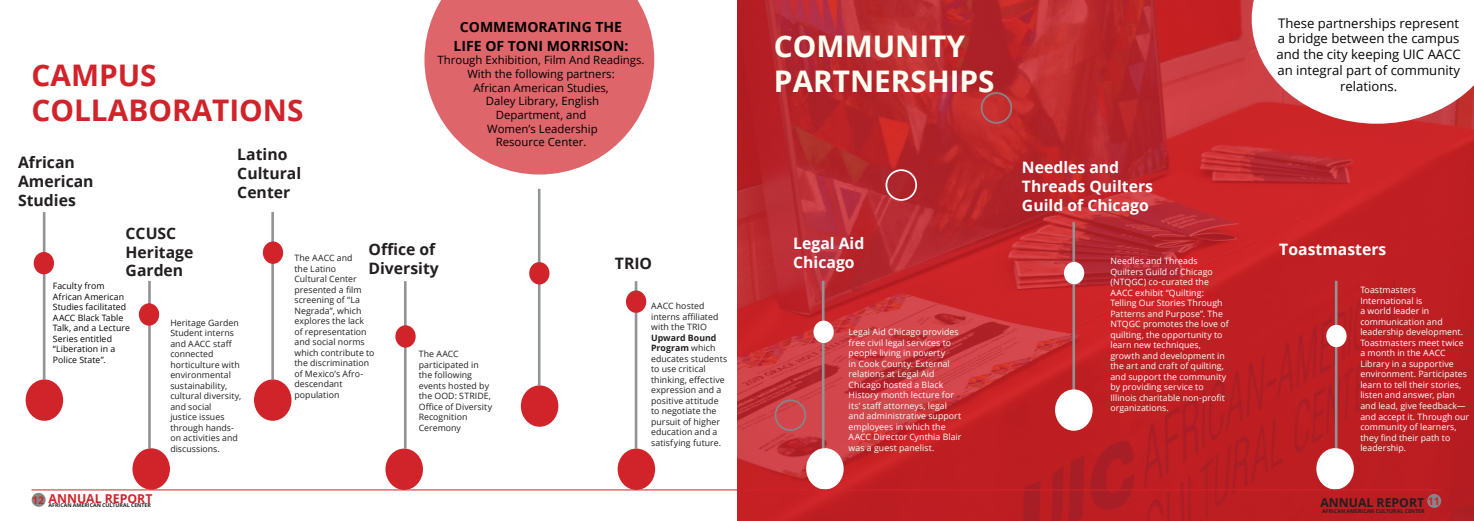
<style>
.page{position:relative;width:1474px;height:521px;background:#fff}
.page>*{position:absolute;margin:0;border:0;box-sizing:border-box;transform-origin:0 0}
.t1{font:700 29.75px "Open Sans";color:#fffef2}
.t2{font:700 29.75px "Open Sans";color:#d1232a}
.t3{font:700 15.75px/18.9px "Open Sans";color:#231f20}
.t4{font:700 15.75px/18.9px "Open Sans";color:#fff}
.t5{font:700 14px "Open Sans";color:#000}
.t6{font:13.12px/15.8px "Open Sans";color:#040503;text-align:center}
.t7{font:700 12.25px "Open Sans";color:#231f20}
.t8{font:700 12.25px "Open Sans";color:#d1232a}
.t9{font:11.38px/13.7px "Open Sans";color:#000;text-align:center}
.t10{font:700 10.5px "Open Sans";color:#d1232a}
.t11{font:8.75px/10.5px "Open Sans";letter-spacing:.005em;color:#fff}
.t12{font:8.75px/10.5px "Open Sans";letter-spacing:.005em;color:#231f20}
.t13{font:8.75px/10.5px "Open Sans";letter-spacing:.005em;color:#040503}
.t14{font:700 5.25px "Open Sans";color:#231f20}
.s1{font-weight:700}
</style>
<div class="page">
<img style="left:737px;top:0;width:736px;height:521px">
<div style="left:885px;top:169px;width:32px;height:32px;border:2px solid #fff;border-radius:50%"></div>
<div style="left:980px;top:92px;width:32px;height:32px;border:2px solid #848689;border-radius:50%"></div>
<div style="left:774px;top:399px;width:32px;height:32px;border:2px solid #848689;border-radius:50%"></div>
<div style="left:1427px;top:494px;width:14px;height:14px;background:#848689;border-radius:50%"></div>
<div style="left:32px;top:493px;width:14px;height:14px;background:#848689;border-radius:50%"></div>
<hr style="left:822px;top:281px;width:2px;height:167px;background:#919396">
<hr style="left:1072px;top:222px;width:3px;height:167px;background:#919396">
<hr style="left:1334px;top:281px;width:3px;height:167px;background:#919396">
<div style="left:806px;top:448px;width:37px;height:41px;background:#fff;border-radius:50%"></div>
<div style="left:1055px;top:389px;width:37px;height:42px;background:#fff;border-radius:50%"></div>
<div style="left:1316px;top:448px;width:37px;height:41px;background:#fff;border-radius:50%"></div>
<div style="left:813px;top:321px;width:20px;height:22px;background:#fff;border-radius:50%"></div>
<div style="left:1063px;top:262px;width:21px;height:22px;background:#fff;border-radius:50%"></div>
<div style="left:1326px;top:325px;width:20px;height:22px;background:#fff;border-radius:50%"></div>
<svg style="left:1251px;top:0;width:222px;height:124px"></svg>
<hr style="left:32px;top:489px;width:1410px;height:1px;background:#d1232a">
<hr style="left:43px;top:212px;width:2px;height:167px;background:#919396">
<hr style="left:148px;top:281px;width:3px;height:167px;background:#919396">
<hr style="left:271px;top:212px;width:3px;height:167px;background:#919396">
<hr style="left:404px;top:281px;width:2px;height:167px;background:#919396">
<hr style="left:538px;top:189px;width:2px;height:196px;background:#919396">
<hr style="left:634px;top:281px;width:3px;height:167px;background:#919396">
<div style="left:26px;top:379px;width:37px;height:42px;background:#d1232a;border-radius:50%"></div>
<div style="left:132px;top:448px;width:38px;height:42px;background:#d1232a;border-radius:50%"></div>
<div style="left:254px;top:379px;width:37px;height:42px;background:#d1232a;border-radius:50%"></div>
<div style="left:385px;top:448px;width:38px;height:42px;background:#d1232a;border-radius:50%"></div>
<div style="left:521px;top:385px;width:37px;height:42px;background:#d1232a;border-radius:50%"></div>
<div style="left:617px;top:448px;width:38px;height:42px;background:#d1232a;border-radius:50%"></div>
<div style="left:34px;top:252px;width:20px;height:22px;background:#d1232a;border-radius:50%"></div>
<div style="left:139px;top:303px;width:20px;height:23px;background:#d1232a;border-radius:50%"></div>
<div style="left:263px;top:241px;width:20px;height:23px;background:#d1232a;border-radius:50%"></div>
<div style="left:395px;top:325px;width:20px;height:23px;background:#d1232a;border-radius:50%"></div>
<div style="left:529px;top:262px;width:20px;height:22px;background:#d1232a;border-radius:50%"></div>
<div style="left:626px;top:290px;width:20px;height:23px;background:#d1232a;border-radius:50%"></div>
<svg style="left:424px;top:0;width:230px;height:175px;fill:#de656a"></svg>
<p class="t5" style="left:460px;top:17px;width:164px">COMMEMORATING THE</p>
<p class="t5" style="left:453px;top:36px;width:176px">LIFE OF TONI MORRISON:</p>
<p class="t9" style="left:437px;top:53px;width:208px">Through Exhibition, Film And Readings.<br>With the following partners:</p>
<p class="t9" style="left:473px;top:80px;width:137px">African American Studies,</p>
<p class="t9" style="left:486px;top:94px;width:115px">Daley Library, English</p>
<p class="t9" style="left:495px;top:108px;width:92px">Department, and</p>
<p class="t9" style="left:487px;top:121px;width:112px">Women’s Leadership</p>
<p class="t9" style="left:495px;top:135px;width:92px">Resource Center.</p>
<p class="t1" style="left:774px;top:25px;width:193px">COMMUNITY</p>
<p class="t2" style="left:32px;top:54px;width:127px">CAMPUS</p>
<p class="t1" style="left:774px;top:60px;width:222px">PARTNERSHIPS</p>
<p class="t2" style="left:32px;top:90px;width:273px">COLLABORATIONS</p>
<p class="t3" style="left:237px;top:145px;width:52px">Latino</p>
<p class="t3" style="left:237px;top:164px;width:65px">Cultural</p>
<p class="t3" style="left:237px;top:182px;width:54px">Center</p>
<p class="t3" style="left:18px;top:153px;width:58px">African</p>
<p class="t3" style="left:18px;top:172px;width:77px">American</p>
<p class="t3" style="left:18px;top:191px;width:59px">Studies</p>
<p class="t3" style="left:126px;top:223px;width:52px">CCUSC</p>
<p class="t3" style="left:126px;top:242px;width:69px">Heritage</p>
<p class="t3" style="left:126px;top:261px;width:59px">Garden</p>
<p class="t13" style="left:53px;top:281px;width:79px">Faculty from<br>African American<br>Studies facilitated<br>AACC Black Table<br>Talk, and a Lecture<br>Series entitled “Liberation in a<br>Police State”.</p>
<p class="t10" style="left:32px;top:492px;width:13px">12</p>
<p class="t8" style="left:49px;top:489px;width:105px">ANNUAL REPORT</p>
<p class="t14" style="left:49px;top:501px;width:104px">AFRICAN AMERICAN CULTURAL CENTER</p>
<p class="t12" style="left:170px;top:317px;width:72px">Heritage Garden<br>Student interns and AACC staff connected horticulture with environmental sustainability, cultural diversity, and social<br>justice issues through hands&shy;on activities and discussions.</p>
<p class="t3" style="left:368px;top:239px;width:72px">Office of<br>Diversity</p>
<p class="t12" style="left:294px;top:253px;width:82px">The AACC and<br>the Latino<br>Cultural Center presented a film screening of “La<br>Negrada”, which explores the lack<br>of representation and social norms which contribute to the discrimination of Mexico’s Afro&shy;descendant population</p>
<p class="t12" style="left:419px;top:348px;width:75px">The AACC participated in the following events hosted by the OOD: STRIDE,<br>Office of Diversity<br>Recognition<br>Ceremony</p>
<p class="t3" style="left:615px;top:253px;width:39px">TRIO</p>
<p class="t12" style="left:651px;top:300px;width:78px">AACC hosted interns affiliated with the TRIO<br><span class="s1">Upward Bound<br>Program</span> which educates students to use critical thinking, effective expression and a positive attitude to negotiate the pursuit of higher education and a satisfying future.</p>
<p class="t4" style="left:793px;top:234px;width:73px">Legal Aid<br>Chicago</p>
<p class="t11" style="left:848px;top:326px;width:114px">Legal Aid Chicago provides free civil legal services to people living in poverty<br>in Cook County. External relations at Legal Aid<br>Chicago hosted a Black<br>History month lecture for its’ staff attorneys, legal and administrative support employees in which the<br>AACC Director Cynthia Blair was a guest panelist.</p>
<p class="t4" style="left:1022px;top:157px;width:132px">Needles and<br>Threads Quilters<br>Guild of Chicago</p>
<p class="t11" style="left:1110px;top:256px;width:120px">Needles and Threads<br>Quilters Guild of Chicago (NTQGC) co-curated the<br>AACC exhibit “Quilting:<br>Telling Our Stories Through<br>Patterns and Purpose”. The<br>NTQGC promotes the love of quilting, the opportunity to learn new techniques,</p>
<p class="t11" style="left:1110px;top:350px;width:117px">growth and development in the art and craft of quilting, and support the community by providing service to<br>Illinois charitable non-profit organizations.</p>
<p class="t6" style="left:1276px;top:15px;width:186px">These partnerships represent a bridge between the campus and the city keeping UIC AACC an integral part of community relations.</p>
<p class="t4" style="left:1279px;top:239px;width:108px">Toastmasters</p>
<p class="t11" style="left:1360px;top:285px;width:110px">Toastmasters<br>International is<br>a world leader in communication and leadership development.<br>Toastmasters meet twice a month in the AACC<br>Library in a supportive environment. Participates learn to tell their stories, listen and answer, plan and lead, give feedback— and accept it. Through our community of learners, they find their path to leadership.</p>
<p class="t10" style="left:1427px;top:494px;width:13px">11</p>
<p class="t7" style="left:1320px;top:494px;width:105px">ANNUAL REPORT</p>
<p class="t14" style="left:1322px;top:507px;width:104px">AFRICAN AMERICAN CULTURAL CENTER</p>
</div>
